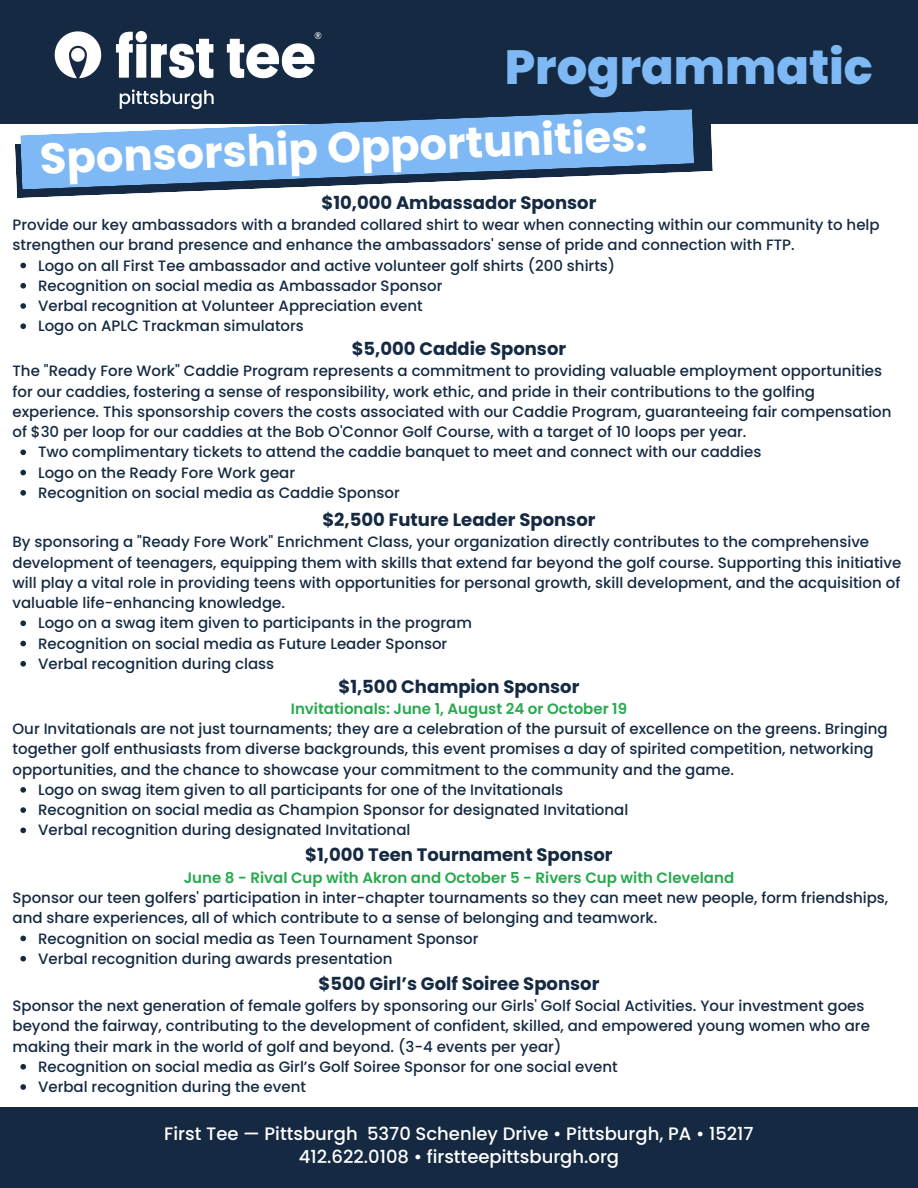
<style>
.page{position:relative;width:918px;height:1188px;background:#fff}
.page>*{position:absolute;margin:0;border:0;box-sizing:border-box;transform-origin:0 0}
.t1{font:800 48px "Poppins";color:#7eb9f6}
.t2{font:700 43.2px "Poppins";color:#fff}
.t3{font:500 18px/22.5px "Poppins";color:#fff;text-align:center}
.t4{font:700 18px "Poppins";color:#152a42}
.t5{font:500 15px "Poppins";color:#152a42}
.t6{font:600 15px "Poppins";color:#28a94f}
</style>
<div class="page">
<div style="left:0;top:0;width:918px;height:124px;background:#152a42"></div>
<svg style="left:15px;top:124px;width:698px;height:74px"></svg>
<svg style="left:20px;top:109px;width:674px;height:81px;fill:#7eb9f6"></svg>
<div style="left:0;top:1107px;width:918px;height:81px;background:#152a42"></div>
<img style="left:50px;top:31px;width:276px;height:84px">
<svg style="left:20px;top:1064px;width:6px;height:6px"></svg>
<svg style="left:20px;top:1084px;width:6px;height:6px"></svg>
<svg style="left:20px;top:263px;width:6px;height:5px"></svg>
<svg style="left:20px;top:283px;width:6px;height:6px"></svg>
<svg style="left:20px;top:303px;width:6px;height:6px"></svg>
<svg style="left:20px;top:323px;width:6px;height:6px"></svg>
<svg style="left:20px;top:450px;width:6px;height:5px"></svg>
<svg style="left:20px;top:470px;width:6px;height:5px"></svg>
<svg style="left:20px;top:490px;width:6px;height:6px"></svg>
<svg style="left:20px;top:620px;width:6px;height:6px"></svg>
<svg style="left:20px;top:641px;width:6px;height:5px"></svg>
<svg style="left:20px;top:661px;width:6px;height:6px"></svg>
<svg style="left:20px;top:787px;width:6px;height:6px"></svg>
<svg style="left:20px;top:807px;width:6px;height:6px"></svg>
<svg style="left:20px;top:828px;width:6px;height:5px"></svg>
<svg style="left:20px;top:936px;width:6px;height:5px"></svg>
<svg style="left:20px;top:956px;width:6px;height:6px"></svg>
<h1 class="t1" style="left:505px;top:33px;width:370px">Programmatic</h1>
<h2 class="t2" style="left:39px;top:128px;width:609px;rotate:-2deg">Sponsorship Opportunities:</h2>
<p class="t4" style="left:322px;top:190px;width:276px">$10,000 Ambassador Sponsor</p>
<p class="t5" style="left:13px;top:214px;width:869px">Provide our key ambassadors with a branded collared shirt to wear when connecting within our community to help</p>
<p class="t5" style="left:13px;top:235px;width:784px">strengthen our brand presence and enhance the ambassadors' sense of pride and connection with FTP.</p>
<p class="t5" style="left:38px;top:255px;width:579px">Logo on all First Tee ambassador and active volunteer golf shirts (200 shirts)</p>
<p class="t5" style="left:38px;top:275px;width:406px">Recognition on social media as Ambassador Sponsor</p>
<p class="t5" style="left:38px;top:295px;width:386px">Verbal recognition at Volunteer Appreciation event</p>
<p class="t5" style="left:38px;top:316px;width:267px">Logo on APLC Trackman simulators</p>
<p class="t4" style="left:352px;top:336px;width:216px">$5,000 Caddie Sponsor</p>
<p class="t5" style="left:13px;top:361px;width:871px">The "Ready Fore Work" Caddie Program represents a commitment to providing valuable employment opportunities</p>
<p class="t5" style="left:13px;top:381px;width:804px">for our caddies, fostering a sense of responsibility, work ethic, and pride in their contributions to the golfing</p>
<p class="t5" style="left:13px;top:401px;width:881px">experience. This sponsorship covers the costs associated with our Caddie Program, guaranteeing fair compensation</p>
<p class="t5" style="left:13px;top:421px;width:736px">of $30 per loop for our caddies at the Bob O'Connor Golf Course, with a target of 10 loops per year.</p>
<p class="t5" style="left:38px;top:442px;width:725px">Two complimentary tickets to attend the caddie banquet to meet and connect with our caddies</p>
<p class="t5" style="left:38px;top:462px;width:259px">Logo on the Ready Fore Work gear</p>
<p class="t5" style="left:38px;top:482px;width:363px">Recognition on social media as Caddie Sponsor</p>
<p class="t4" style="left:322px;top:507px;width:275px">$2,500 Future Leader Sponsor</p>
<p class="t5" style="left:13px;top:532px;width:858px">By sponsoring a "Ready Fore Work" Enrichment Class, your organization directly contributes to the comprehensive</p>
<p class="t5" style="left:13px;top:552px;width:890px">development of teenagers, equipping them with skills that extend far beyond the golf course. Supporting this initiative</p>
<p class="t5" style="left:13px;top:572px;width:889px">will play a vital role in providing teens with opportunities for personal growth, skill development, and the acquisition of</p>
<p class="t5" style="left:13px;top:592px;width:274px">valuable life-enhancing knowledge.</p>
<p class="t5" style="left:38px;top:613px;width:436px">Logo on a swag item given to participants in the program</p>
<p class="t5" style="left:38px;top:633px;width:411px">Recognition on social media as Future Leader Sponsor</p>
<p class="t5" style="left:38px;top:653px;width:238px">Verbal recognition during class</p>
<p class="t4" style="left:339px;top:674px;width:242px">$1,500 Champion Sponsor</p>
<p class="t6" style="left:291px;top:698px;width:338px">Invitationals: June 1, August 24 or October 19</p>
<p class="t5" style="left:13px;top:718px;width:877px">Our Invitationals are not just tournaments; they are a celebration of the pursuit of excellence on the greens. Bringing</p>
<p class="t5" style="left:13px;top:739px;width:863px">together golf enthusiasts from diverse backgrounds, this event promises a day of spirited competition, networking</p>
<p class="t5" style="left:13px;top:759px;width:723px">opportunities, and the chance to showcase your commitment to the community and the game.</p>
<p class="t5" style="left:38px;top:779px;width:527px">Logo on swag item given to all participants for one of the Invitationals</p>
<p class="t5" style="left:38px;top:799px;width:592px">Recognition on social media as Champion Sponsor for designated Invitational</p>
<p class="t5" style="left:38px;top:820px;width:374px">Verbal recognition during designated Invitational</p>
<p class="t4" style="left:305px;top:842px;width:309px">$1,000 Teen Tournament Sponsor</p>
<p class="t6" style="left:184px;top:867px;width:552px">June 8 - Rival Cup with Akron and October 5 - Rivers Cup with Cleveland</p>
<p class="t5" style="left:13px;top:887px;width:877px">Sponsor our teen golfers' participation in inter-chapter tournaments so they can meet new people, form friendships,</p>
<p class="t5" style="left:13px;top:908px;width:646px">and share experiences, all of which contribute to a sense of belonging and teamwork.</p>
<p class="t5" style="left:38px;top:928px;width:442px">Recognition on social media as Teen Tournament Sponsor</p>
<p class="t5" style="left:38px;top:948px;width:356px">Verbal recognition during awards presentation</p>
<p class="t4" style="left:319px;top:971px;width:282px">$500 Girl’s Golf Soiree Sponsor</p>
<p class="t5" style="left:13px;top:995px;width:854px">Sponsor the next generation of female golfers by sponsoring our Girls' Golf Social Activities. Your investment goes</p>
<p class="t5" style="left:13px;top:1016px;width:859px">beyond the fairway, contributing to the development of confident, skilled, and empowered young women who are</p>
<p class="t5" style="left:13px;top:1036px;width:550px">making their mark in the world of golf and beyond. (3-4 events per year)</p>
<p class="t5" style="left:38px;top:1056px;width:581px">Recognition on social media as Girl’s Golf Soiree Sponsor for one social event</p>
<p class="t5" style="left:38px;top:1076px;width:270px">Verbal recognition during the event</p>
<p class="t3" style="left:164px;top:1123px;width:591px">First Tee — Pittsburgh 5370 Schenley Drive • Pittsburgh, PA • 15217<br>412.622.0108 • firstteepittsburgh.org</p>
<p class="t3" style="left:164px;top:1126px;width:591px">First Tee — Pittsburgh 5370 Schenley Drive • Pittsburgh, PA • 15217<br>412.622.0108 • firstteepittsburgh.org</p>
</div>
